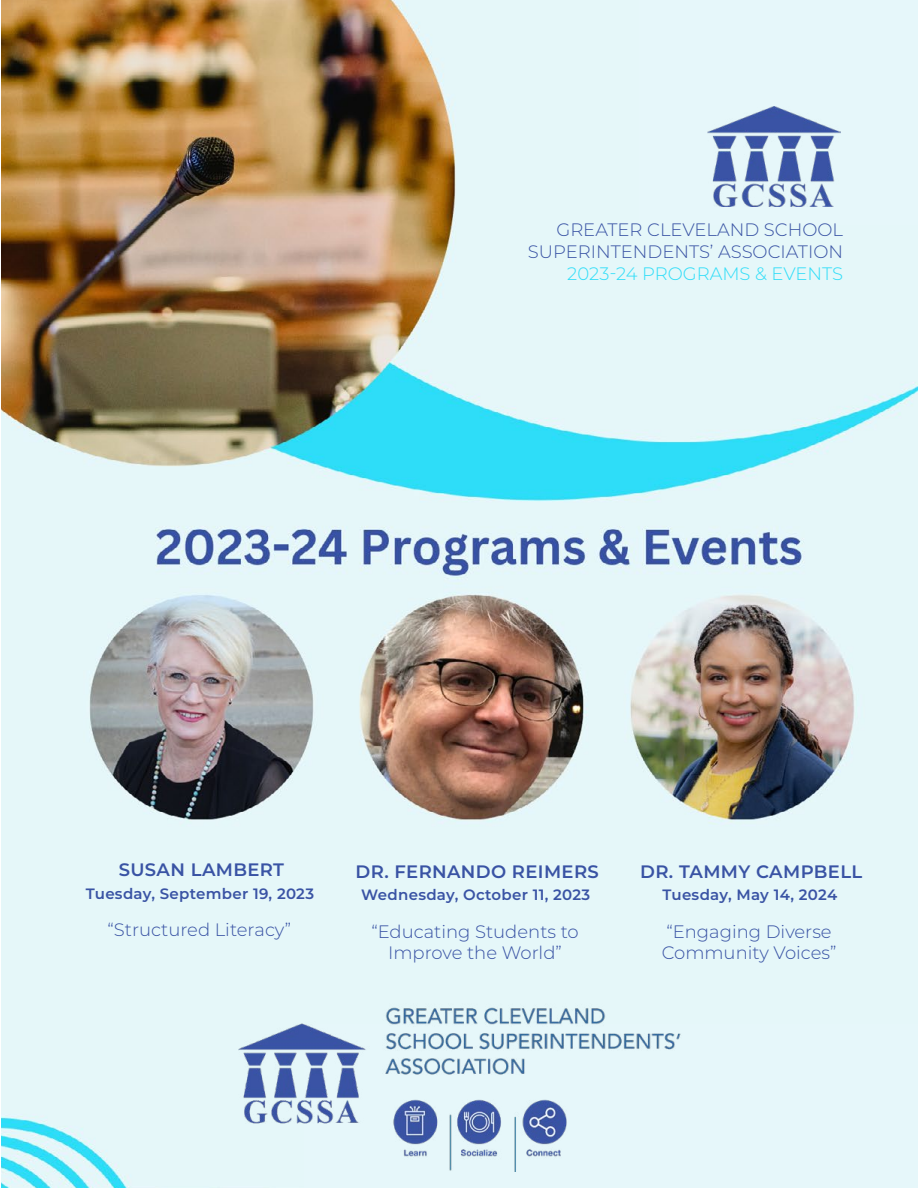
<style>
.page{position:relative;width:918px;height:1188px;background:#fff}
.page>*{position:absolute;margin:0;border:0;box-sizing:border-box;transform-origin:0 0}
.t1{font:300 18px/21.6px "Montserrat";color:#3953a4;text-align:center}
.t2{font:600 18px "Montserrat";letter-spacing:.02em;color:#3953a4}
.t3{font:300 18px "Montserrat";color:#2dddf8}
.t4{font:600 15px "Montserrat";letter-spacing:.02em;color:#3953a4}
</style>
<div class="page">
<img style="left:1px;top:0;width:917px;height:1188px">
<div style="left:639px;top:0;width:279px;height:225px;background:#e6f7fa"></div>
<img style="left:708px;top:107px;width:133px;height:100px">
<div style="left:305px;top:1025px;width:613px;height:163px;background:#e6f7fa"></div>
<img style="left:238px;top:1003px;width:448px;height:168px">
<p class="t1" style="left:528px;top:219px;width:317px;text-align:right">GREATER CLEVELAND SCHOOL<br>SUPERINTENDENTS’ ASSOCIATION</p>
<p class="t3" style="left:567px;top:261px;width:277px">2023-24 PROGRAMS &amp; EVENTS</p>
<p class="t2" style="left:119px;top:857px;width:167px">SUSAN LAMBERT</p>
<p class="t4" style="left:86px;top:883px;width:230px">Tuesday, September 19, 2023</p>
<p class="t1" style="left:107px;top:919px;width:185px">“Structured Literacy”</p>
<p class="t2" style="left:356px;top:859px;width:245px">DR. FERNANDO REIMERS</p>
<p class="t4" style="left:361px;top:884px;width:231px">Wednesday, October 11, 2023</p>
<p class="t1" style="left:371px;top:920px;width:209px">“Educating Students to<br>Improve the World”</p>
<p class="t2" style="left:640px;top:859px;width:224px">DR. TAMMY CAMPBELL</p>
<p class="t4" style="left:662px;top:884px;width:176px">Tuesday, May 14, 2024</p>
<p class="t1" style="left:662px;top:920px;width:176px;text-align:left">“Engaging Diverse<br>Community Voices”</p>
</div>
